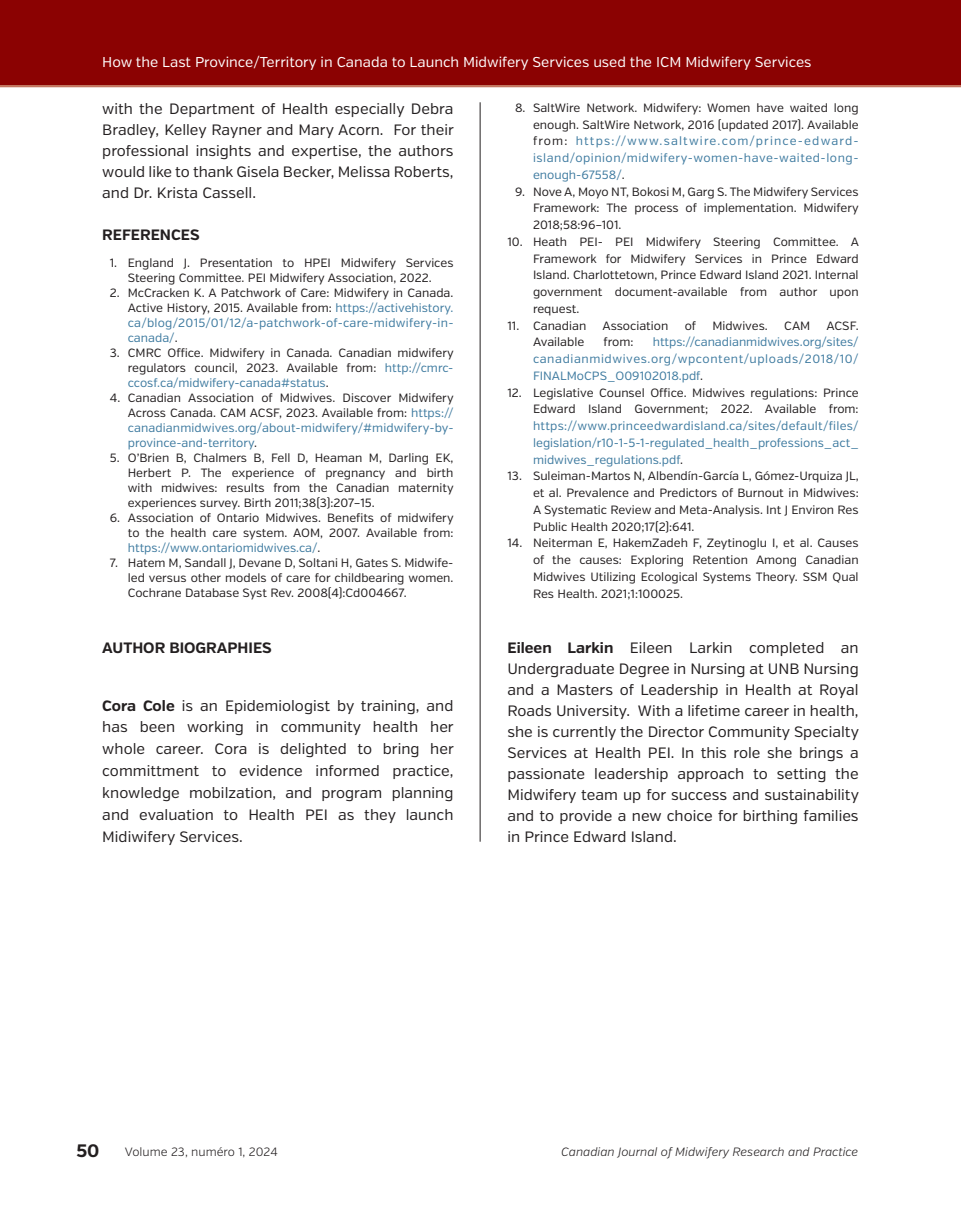
<style>
.page{position:relative;width:961px;height:1231px;background:#fff}
.page>*{position:absolute;margin:0;border:0;box-sizing:border-box;transform-origin:0 0}
.t1{font:700 18px "Verb";color:#231f20}
.t2{font:15px/21px "Verb";color:#231f20;text-align:justify}
.t3{font:700 15px "Verb";color:#231f20}
.t4{font:14.25px "Verb";color:#fff}
.t5{font:12px/16.8px "Verb";color:#231f20;text-align:justify}
.t6{font:12px/16.8px "Verb";color:#3f7ba0;text-align:justify}
.t7{font:italic 300 12px "Verb";color:#231f20}
.t8{font:300 12px "Verb";color:#231f20}
.s1{color:#3f7ba0}
.s2{color:#231f20}
.s3{font-weight:700}
</style>
<div class="page">
<hr style="left:0;top:84px;width:961px;height:3px;background:#c27660">
<div style="left:0;top:0;width:961px;height:84px;background:#8b0202"></div>
<hr style="left:480px;top:102px;width:1px;height:739px;background:#231f20">
<p class="t4" style="left:102px;top:54px;width:710px">How the Last Province/Territory in Canada to Launch Midwifery Services used the ICM Midwifery Services</p>
<p class="t2" style="left:102px;top:99px;width:353px">with the Department of Health especially Debra Bradley, Kelley Rayner and Mary Acorn. For their professional insights and expertise, the authors would like to thank Gisela Becker, Melissa Roberts, and Dr. Krista Cassell.</p>
<p class="t3" style="left:102px;top:226px;width:99px">REFERENCES</p>
<p class="t5" style="left:110px;top:256px;width:345px;line-height:15px;text-align:center">1. England J. Presentation to HPEI Midwifery Services<br>Steering Committee. PEI Midwifery Association, 2022.</p>
<p class="t5" style="left:128px;top:286px;width:327px;line-height:15px;text-indent:-18px">2. McCracken K. A Patchwork of Care: Midwifery in Canada.<br>Active History, 2015. Available from: <span class="s1">https://activehistory. ca/blog/2015/01/12/a-patchwork-of-care-midwifery-in&shy;canada/</span>.</p>
<p class="t5" style="left:128px;top:346px;width:327px;line-height:15px;text-indent:-18px">3. CMRC Office. Midwifery in Canada. Canadian midwifery regulators council, 2023. Available from: <span class="s1">http://cmrc&shy;ccosf.ca/midwifery-canada#status</span>.</p>
<p class="t5" style="left:128px;top:391px;width:327px;line-height:15px;text-indent:-18px">4. Canadian Association of Midwives. Discover Midwifery Across Canada. CAM ACSF, 2023. Available from: <span class="s1">https:// canadianmidwives.org/about-midwifery/#midwifery-by&shy;province-and-territory</span>.</p>
<p class="t5" style="left:128px;top:451px;width:327px;line-height:15px;text-indent:-18px">5. O’Brien B, Chalmers B, Fell D, Heaman M, Darling EK, Herbert P. The experience of pregnancy and birth with midwives: results from the Canadian maternity experiences survey. Birth 2011;38(3):207–15.</p>
<p class="t5" style="left:128px;top:511px;width:327px;line-height:15px;text-indent:-18px">6. Association of Ontario Midwives. Benefits of midwifery to the health care system. AOM, 2007. Available from: <span class="s1">https://www.ontariomidwives.ca/</span>.</p>
<p class="t5" style="left:128px;top:556px;width:327px;line-height:15px;text-indent:-18px">7. Hatem M, Sandall J, Devane D, Soltani H, Gates S. Midwife&shy;led versus other models of care for childbearing women.<br>Cochrane Database Syst Rev. 2008(4):Cd004667.</p>
<p class="t5" style="left:533px;top:99px;width:327px;text-indent:-18px">8. SaltWire Network. Midwifery: Women have waited long enough. SaltWire Network, 2016 (updated 2017). Available from: <span class="s1">https://www.saltwire.com/prince-edward&shy;island/opinion/midwifery-women-have-waited-long&shy;enough-67558/</span>.</p>
<p class="t5" style="left:533px;top:183px;width:327px;text-indent:-18px">9. Nove A, Moyo NT, Bokosi M, Garg S. The Midwifery Services Framework: The process of implementation. Midwifery 2018;58:96–101.</p>
<p class="t5" style="left:533px;top:233px;width:327px;text-indent:-26px">10. Heath PEI- PEI Midwifery Steering Committee. A Framework for Midwifery Services in Prince Edward Island. Charlottetown, Prince Edward Island 2021. Internal government document-available from author upon request.</p>
<p class="t5" style="left:507px;top:317px;width:80px">11. Canadian</p>
<p class="t5" style="left:602px;top:317px;width:67px">Association</p>
<p class="t5" style="left:684px;top:317px;width:13px">of</p>
<p class="t5" style="left:712px;top:317px;width:57px">Midwives.</p>
<p class="t5" style="left:784px;top:317px;width:28px">CAM</p>
<p class="t5" style="left:826px;top:317px;width:34px">ACSF.</p>
<p class="t5" style="left:533px;top:334px;width:53px">Available</p>
<p class="t5" style="left:603px;top:334px;width:31px">from:</p>
<p class="t6" style="left:533px;top:334px;width:327px;text-indent:120px">https://canadianmidwives.org/sites/ canadianmidwives.org/wpcontent/uploads/2018/10/ FINALMoCPS_O09102018.pdf<span class="s2">.</span></p>
<p class="t5" style="left:507px;top:384px;width:353px;text-align:right">12. Legislative Counsel Office. Midwives regulations: Prince<br>Edward Island Government; 2022. Available from:</p>
<p class="t6" style="left:533px;top:418px;width:327px">https://www.princeedwardisland.ca/sites/default/files/ legislation/r10-1-5-1-regulated_health_professions_act_ midwives_regulations.pdf<span class="s2">.</span></p>
<p class="t5" style="left:533px;top:468px;width:327px;text-indent:-26px">13. Suleiman-Martos N, Albendín-García L, Gómez-Urquiza JL, et al. Prevalence and Predictors of Burnout in Midwives:<br>A Systematic Review and Meta-Analysis. Int J Environ Res Public Health 2020;17(2):641.</p>
<p class="t5" style="left:533px;top:535px;width:327px;text-indent:-26px">14. Neiterman E, HakemZadeh F, Zeytinoglu I, et al. Causes of the causes: Exploring Retention Among Canadian Midwives Utilizing Ecological Systems Theory. SSM Qual Res Health. 2021;1:100025.</p>
<p class="t3" style="left:102px;top:638px;width:171px">AUTHOR BIOGRAPHIES</p>
<p class="t2" style="left:102px;top:694px;width:353px;line-height:21.9px"><span class="s3">Cora Cole</span> is an Epidemiologist by training, and has been working in community health her whole career. Cora is delighted to bring her committment to evidence informed practice, knowledge mobilzation, and program planning and evaluation to Health PEI as they launch Midiwifery Services.</p>
<p class="t2" style="left:507px;top:637px;width:353px"><span class="s3">Eileen Larkin</span> Eileen Larkin completed an Undergraduate Degree in Nursing at UNB Nursing and a Masters of Leadership in Health at Royal Roads University. With a lifetime career in health, she is currently the Director Community Specialty Services at Health PEI. In this role she brings a passionate leadership approach to setting the Midwifery team up for success and sustainability and to provide a new choice for birthing families in Prince Edward Island.</p>
<h1 class="t1" style="left:76px;top:1139px;width:25px">50</h1>
<p class="t8" style="left:125px;top:1144px;width:154px">Volume 23, numéro 1, 2024</p>
<p class="t7" style="left:561px;top:1144px;width:298px">Canadian Journal of Midwifery Research and Practice</p>
</div>
